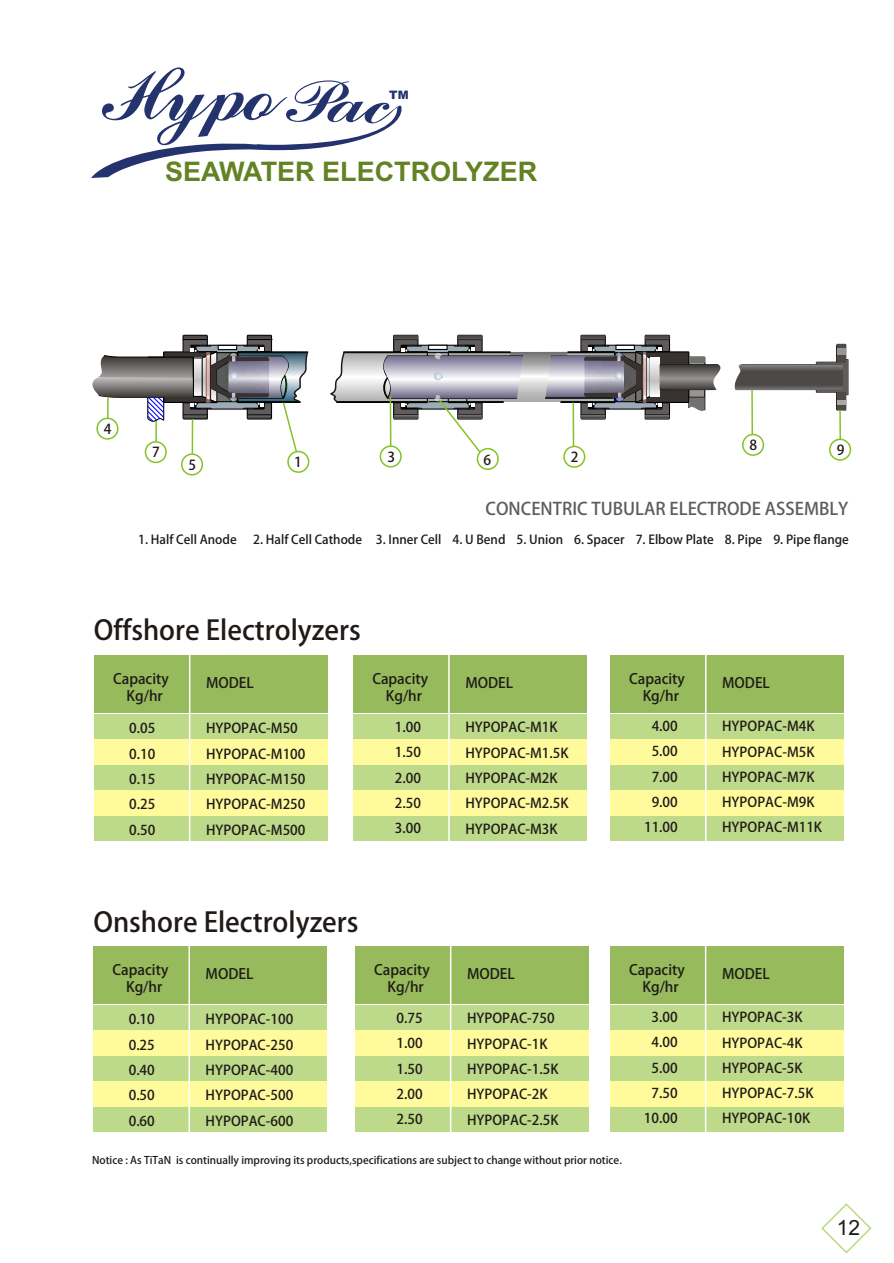
<style>
.page{position:relative;width:894px;height:1263px;background:#fff}
.page>*{position:absolute;margin:0;border:0;box-sizing:border-box;transform-origin:0 0}
.t1{font:83.25px "Commercial Script BT";color:#24336e}
.t2{font:65.55px "Commercial Script BT";color:#24336e;scale:1.23 1}
.t3{font:27px "Adobe Heiti Std";color:#1f1a17}
.t4{font:700 27px "Arial";color:#638224}
.t5{font:21px "Arial";color:#1f1a17}
.t6{font:17.25px "Adobe Heiti Std";color:#615c5c}
.t7{font:14.25px/17.1px "Adobe Heiti Std";color:#1f1a17;text-align:center}
.t8{font:13.65px "Adobe Heiti Std";color:#1f1a17}
.t9{font:13.5px/25.3px "Adobe Heiti Std";color:#1f1a17;text-align:justify}
.t10{font:12.3px "Adobe Heiti Std";color:#1f1a17}
.t11{font:900 11.7px "Arial";color:#24336e}
.t12{font:10.5px "Adobe Heiti Std";color:#1f1a17}
.s1{font-size:65.55px}
</style>
<div class="page">
<hr style="left:545px;top:397px;width:69px;height:1px;background:#000">
<hr style="left:545px;top:398px;width:69px;height:1px;background:#000">
<svg style="left:734px;top:344px;width:114px;height:67px"></svg>
<div style="left:837px;top:344px;width:9px;height:5px;background:#4d4a47"></div>
<div style="left:837px;top:348px;width:9px;height:7px;background:#969494"></div>
<div style="left:94px;top:656px;width:234px;height:57px;background:#96ba5c"></div>
<div style="left:94px;top:714px;width:234px;height:25px;background:#bdd98a"></div>
<div style="left:94px;top:765px;width:234px;height:25px;background:#bdd98a"></div>
<div style="left:94px;top:816px;width:234px;height:25px;background:#bdd98a"></div>
<div style="left:94px;top:739px;width:234px;height:26px;background:#fffa9c"></div>
<div style="left:94px;top:790px;width:234px;height:25px;background:#fffa9c"></div>
<hr style="left:189px;top:655px;width:1px;height:188px;background:#fff">
<div style="left:93px;top:947px;width:234px;height:57px;background:#96ba5c"></div>
<div style="left:93px;top:1005px;width:234px;height:25px;background:#bdd98a"></div>
<div style="left:93px;top:1056px;width:234px;height:25px;background:#bdd98a"></div>
<div style="left:93px;top:1107px;width:234px;height:25px;background:#bdd98a"></div>
<div style="left:93px;top:1030px;width:234px;height:26px;background:#fffa9c"></div>
<div style="left:93px;top:1081px;width:234px;height:25px;background:#fffa9c"></div>
<hr style="left:189px;top:946px;width:1px;height:188px;background:#fff">
<div style="left:353px;top:656px;width:234px;height:57px;background:#96ba5c"></div>
<div style="left:353px;top:714px;width:234px;height:25px;background:#bdd98a"></div>
<div style="left:353px;top:765px;width:234px;height:25px;background:#bdd98a"></div>
<div style="left:353px;top:816px;width:234px;height:25px;background:#bdd98a"></div>
<div style="left:353px;top:739px;width:234px;height:26px;background:#fffa9c"></div>
<div style="left:353px;top:790px;width:234px;height:25px;background:#fffa9c"></div>
<hr style="left:448px;top:655px;width:2px;height:188px;background:#fff">
<div style="left:355px;top:947px;width:234px;height:57px;background:#96ba5c"></div>
<div style="left:355px;top:1005px;width:234px;height:25px;background:#bdd98a"></div>
<div style="left:355px;top:1056px;width:234px;height:25px;background:#bdd98a"></div>
<div style="left:355px;top:1107px;width:234px;height:25px;background:#bdd98a"></div>
<div style="left:355px;top:1030px;width:234px;height:26px;background:#fffa9c"></div>
<div style="left:355px;top:1081px;width:234px;height:25px;background:#fffa9c"></div>
<hr style="left:450px;top:946px;width:1px;height:188px;background:#fff">
<div style="left:610px;top:656px;width:234px;height:57px;background:#96ba5c"></div>
<div style="left:610px;top:714px;width:234px;height:25px;background:#bdd98a"></div>
<div style="left:610px;top:765px;width:234px;height:25px;background:#bdd98a"></div>
<div style="left:610px;top:816px;width:234px;height:25px;background:#bdd98a"></div>
<div style="left:610px;top:739px;width:234px;height:26px;background:#fffa9c"></div>
<div style="left:610px;top:790px;width:234px;height:25px;background:#fffa9c"></div>
<hr style="left:705px;top:655px;width:2px;height:188px;background:#fff">
<div style="left:610px;top:947px;width:234px;height:57px;background:#96ba5c"></div>
<div style="left:610px;top:1005px;width:234px;height:25px;background:#bdd98a"></div>
<div style="left:610px;top:1056px;width:234px;height:25px;background:#bdd98a"></div>
<div style="left:610px;top:1107px;width:234px;height:25px;background:#bdd98a"></div>
<div style="left:610px;top:1030px;width:234px;height:26px;background:#fffa9c"></div>
<div style="left:610px;top:1081px;width:234px;height:25px;background:#fffa9c"></div>
<hr style="left:705px;top:946px;width:1px;height:188px;background:#fff">
<div style="left:843px;top:366px;width:5px;height:24px;background:#615c5c"></div>
<svg style="left:92px;top:334px;width:217px;height:120px"></svg>
<hr style="left:192px;top:419px;width:1px;height:35px;background:#85c226">
<hr style="left:155px;top:421px;width:2px;height:21px;background:#85c226">
<hr style="left:107px;top:397px;width:2px;height:21px;background:#85c226">
<hr style="left:573px;top:402px;width:1px;height:45px;background:#85c226">
<hr style="left:751px;top:390px;width:2px;height:45px;background:#85c226">
<hr style="left:839px;top:410px;width:2px;height:29px;background:#85c226">
<svg style="left:330px;top:334px;width:193px;height:120px"></svg>
<hr style="left:390px;top:396px;width:1px;height:50px;background:#85c226">
<div style="left:287px;top:451px;width:22px;height:22px;border:2px solid #85c226;border-radius:50%"></div>
<div style="left:181px;top:453px;width:22px;height:23px;border:2px solid #85c226;border-radius:50%"></div>
<div style="left:145px;top:441px;width:22px;height:22px;border:2px solid #85c226;border-radius:50%"></div>
<div style="left:96px;top:418px;width:23px;height:22px;border:2px solid #85c226;border-radius:50%"></div>
<div style="left:563px;top:446px;width:22px;height:22px;border:2px solid #85c226;border-radius:50%"></div>
<div style="left:742px;top:434px;width:22px;height:22px;border:2px solid #85c226;border-radius:50%"></div>
<div style="left:829px;top:439px;width:22px;height:22px;border:2px solid #85c226;border-radius:50%"></div>
<div style="left:477px;top:448px;width:22px;height:22px;border:2px solid #85c226;border-radius:50%"></div>
<div style="left:380px;top:445px;width:22px;height:23px;border:2px solid #85c226;border-radius:50%"></div>
<svg style="left:546px;top:334px;width:175px;height:86px"></svg>
<svg style="left:821px;top:1203px;width:51px;height:51px"></svg>
<svg style="left:91px;top:67px;width:311px;height:111px"></svg>
<h2 class="t2" style="left:279px;top:72px;width:46px">P</h2>
<p class="t11" style="left:389px;top:91px;width:21px">TM</p>
<h1 class="t1" style="left:162px;top:57px;width:203px">y o <span class="s1">a</span></h1>
<h3 class="t4" style="left:165px;top:161px;width:374px">SEAWATER ELECTROLYZER</h3>
<p class="t8" style="left:104px;top:422px;width:9px">4</p>
<p class="t8" style="left:152px;top:445px;width:9px">7</p>
<p class="t8" style="left:188px;top:458px;width:9px">5</p>
<p class="t8" style="left:294px;top:455px;width:9px">1</p>
<p class="t8" style="left:387px;top:450px;width:9px">3</p>
<p class="t8" style="left:484px;top:453px;width:9px">6</p>
<p class="t8" style="left:571px;top:450px;width:9px">2</p>
<p class="t8" style="left:750px;top:438px;width:9px">8</p>
<p class="t8" style="left:837px;top:443px;width:9px">9</p>
<p class="t6" style="left:486px;top:500px;width:364px">CONCENTRIC TUBULAR ELECTRODE ASSEMBLY</p>
<p class="t10" style="left:138px;top:534px;width:100px">1. Half Cell Anode</p>
<p class="t10" style="left:253px;top:534px;width:597px">2. Half Cell Cathode 3. Inner Cell 4. U Bend 5. Union 6. Spacer 7. Elbow Plate 8. Pipe 9. Pipe flange</p>
<h3 class="t3" style="left:94px;top:616px;width:268px">Offshore Electrolyzers</h3>
<p class="t7" style="left:113px;top:670px;width:57px">Capacity<br>Kg/hr</p>
<p class="t7" style="left:206px;top:674px;width:49px">MODEL</p>
<p class="t9" style="left:129px;top:715px;width:28px">0.05<br>0.10<br>0.15<br>0.25<br>0.50</p>
<p class="t9" style="left:206px;top:716px;width:101px;text-align:left">HYPOPAC-M50<br>HYPOPAC-M100<br>HYPOPAC-M150<br>HYPOPAC-M250<br>HYPOPAC-M500</p>
<p class="t7" style="left:372px;top:670px;width:57px">Capacity<br>Kg/hr</p>
<p class="t7" style="left:465px;top:674px;width:49px">MODEL</p>
<p class="t9" style="left:395px;top:714px;width:28px">1.00<br>1.50<br>2.00<br>2.50<br>3.00</p>
<p class="t9" style="left:465px;top:715px;width:105px;text-align:left">HYPOPAC-M1K<br>HYPOPAC-M1.5K<br>HYPOPAC-M2K<br>HYPOPAC-M2.5K<br>HYPOPAC-M3K</p>
<p class="t7" style="left:629px;top:670px;width:57px">Capacity<br>Kg/hr</p>
<p class="t7" style="left:722px;top:674px;width:49px">MODEL</p>
<p class="t9" style="left:644px;top:713px;width:35px;text-align:center">4.00<br>5.00<br>7.00<br>9.00<br>11.00</p>
<p class="t9" style="left:722px;top:713px;width:101px;text-align:left">HYPOPAC-M4K<br>HYPOPAC-M5K<br>HYPOPAC-M7K<br>HYPOPAC-M9K<br>HYPOPAC-M11K</p>
<h3 class="t3" style="left:93px;top:908px;width:267px">Onshore Electrolyzers</h3>
<p class="t7" style="left:113px;top:961px;width:57px">Capacity<br>Kg/hr</p>
<p class="t7" style="left:206px;top:965px;width:49px">MODEL</p>
<p class="t9" style="left:129px;top:1006px;width:28px">0.10<br>0.25<br>0.40<br>0.50<br>0.60</p>
<p class="t9" style="left:206px;top:1007px;width:89px">HYPOPAC-100<br>HYPOPAC-250<br>HYPOPAC-400<br>HYPOPAC-500<br>HYPOPAC-600</p>
<p class="t7" style="left:374px;top:961px;width:57px">Capacity<br>Kg/hr</p>
<p class="t7" style="left:467px;top:965px;width:49px">MODEL</p>
<p class="t9" style="left:397px;top:1005px;width:28px">0.75<br>1.00<br>1.50<br>2.00<br>2.50</p>
<p class="t9" style="left:467px;top:1006px;width:93px;text-align:left">HYPOPAC-750<br>HYPOPAC-1K<br>HYPOPAC-1.5K<br>HYPOPAC-2K<br>HYPOPAC-2.5K</p>
<p class="t7" style="left:629px;top:961px;width:57px">Capacity<br>Kg/hr</p>
<p class="t7" style="left:722px;top:965px;width:49px">MODEL</p>
<p class="t9" style="left:644px;top:1004px;width:35px;text-align:center">3.00<br>4.00<br>5.00<br>7.50<br>10.00</p>
<p class="t9" style="left:722px;top:1004px;width:93px;text-align:left">HYPOPAC-3K<br>HYPOPAC-4K<br>HYPOPAC-5K<br>HYPOPAC-7.5K<br>HYPOPAC-10K</p>
<p class="t12" style="left:92px;top:1155px;width:531px">Notice : As TiTaN is continually improving its products,specifications are subject to change without prior notice.</p>
<h3 class="t5" style="left:837px;top:1220px;width:25px">12</h3>
</div>
